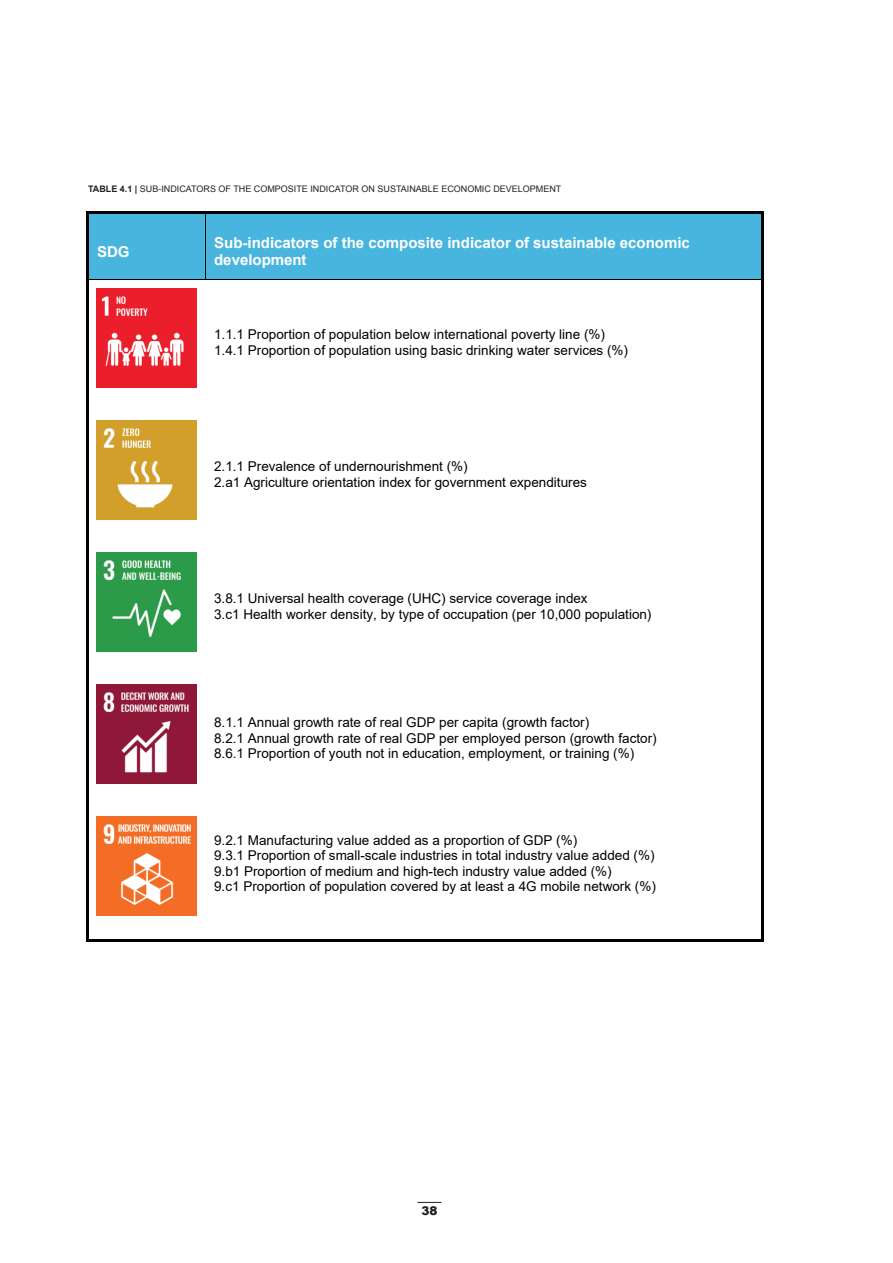
<style>
.page{position:relative;width:893px;height:1263px;background:#fff}
.page>*{position:absolute;margin:0;border:0;box-sizing:border-box;transform-origin:0 0}
.t1{font:700 15px/17.2px "Arial";color:#fff}
.t2{font:13.5px/15.6px "Arial";color:#000}
.t3{font:900 12px "Arial";color:#231f20}
.t4{font:9px "Arial";color:#231f20}
.s1{font-weight:700}
</style>
<div class="page">
<svg style="left:417px;top:1202px;width:24px;height:1px"></svg>
<div style="left:89px;top:214px;width:116px;height:65px;background:#48b5de"></div>
<div style="left:205px;top:214px;width:557px;height:65px;background:#48b5de"></div>
<svg style="left:87px;top:212px;width:2px;height:11px"></svg>
<hr style="left:89px;top:212px;width:116px;height:2px;background:#000">
<svg style="left:205px;top:212px;width:2px;height:11px"></svg>
<hr style="left:207px;top:212px;width:555px;height:2px;background:#000">
<svg style="left:762px;top:212px;width:2px;height:11px"></svg>
<hr style="left:87px;top:223px;width:2px;height:56px;background:#000">
<hr style="left:205px;top:223px;width:1px;height:56px;background:#000">
<hr style="left:762px;top:223px;width:2px;height:56px;background:#000">
<svg style="left:87px;top:279px;width:2px;height:10px"></svg>
<hr style="left:89px;top:279px;width:116px;height:1px;background:#000">
<hr style="left:206px;top:279px;width:556px;height:1px;background:#000">
<svg style="left:762px;top:279px;width:2px;height:10px"></svg>
<hr style="left:87px;top:289px;width:2px;height:122px;background:#000">
<hr style="left:762px;top:289px;width:2px;height:122px;background:#000">
<svg style="left:87px;top:411px;width:2px;height:10px"></svg>
<svg style="left:762px;top:411px;width:2px;height:10px"></svg>
<hr style="left:87px;top:421px;width:2px;height:122px;background:#000">
<hr style="left:762px;top:421px;width:2px;height:122px;background:#000">
<svg style="left:87px;top:543px;width:2px;height:10px"></svg>
<svg style="left:762px;top:543px;width:2px;height:10px"></svg>
<hr style="left:87px;top:553px;width:2px;height:122px;background:#000">
<hr style="left:762px;top:553px;width:2px;height:122px;background:#000">
<svg style="left:87px;top:675px;width:2px;height:9px"></svg>
<svg style="left:762px;top:675px;width:2px;height:9px"></svg>
<hr style="left:87px;top:684px;width:2px;height:123px;background:#000">
<hr style="left:762px;top:684px;width:2px;height:123px;background:#000">
<svg style="left:87px;top:807px;width:2px;height:9px"></svg>
<svg style="left:762px;top:807px;width:2px;height:9px"></svg>
<hr style="left:87px;top:816px;width:2px;height:123px;background:#000">
<hr style="left:89px;top:939px;width:116px;height:2px;background:#000">
<hr style="left:206px;top:939px;width:556px;height:2px;background:#000">
<hr style="left:762px;top:816px;width:2px;height:123px;background:#000">
<img style="left:97px;top:289px;width:99px;height:99px">
<img style="left:97px;top:421px;width:99px;height:99px">
<img style="left:97px;top:553px;width:99px;height:99px">
<img style="left:97px;top:684px;width:99px;height:100px">
<img style="left:97px;top:816px;width:99px;height:100px">
<p class="t4" style="left:88px;top:183px;width:475px"><span class="s1">TABLE 4.1 |</span> SUB-INDICATORS OF THE COMPOSITE INDICATOR ON SUSTAINABLE ECONOMIC DEVELOPMENT</p>
<p class="t1" style="left:97px;top:243px;width:34px">SDG</p>
<p class="t1" style="left:214px;top:234px;width:477px">Sub-indicators of the composite indicator of sustainable economic development</p>
<p class="t2" style="left:214px;top:327px;width:415px">1.1.1 Proportion of population below international poverty line (%)<br>1.4.1 Proportion of population using basic drinking water services (%)</p>
<p class="t2" style="left:214px;top:459px;width:374px">2.1.1 Prevalence of undernourishment (%)<br>2.a1 Agriculture orientation index for government expenditures</p>
<p class="t2" style="left:214px;top:590px;width:439px">3.8.1 Universal health coverage (UHC) service coverage index<br>3.c1 Health worker density, by type of occupation (per 10,000 population)</p>
<p class="t2" style="left:214px;top:715px;width:444px">8.1.1 Annual growth rate of real GDP per capita (growth factor)<br>8.2.1 Annual growth rate of real GDP per employed person (growth factor)<br>8.6.1 Proportion of youth not in education, employment, or training (%)</p>
<p class="t2" style="left:214px;top:832px;width:443px">9.2.1 Manufacturing value added as a proportion of GDP (%)<br>9.3.1 Proportion of small-scale industries in total industry value added (%)<br>9.b1 Proportion of medium and high-tech industry value added (%)<br>9.c1 Proportion of population covered by at least a 4G mobile network (%)</p>
<p class="t3" style="left:421px;top:1202px;width:18px">38</p>
</div>
